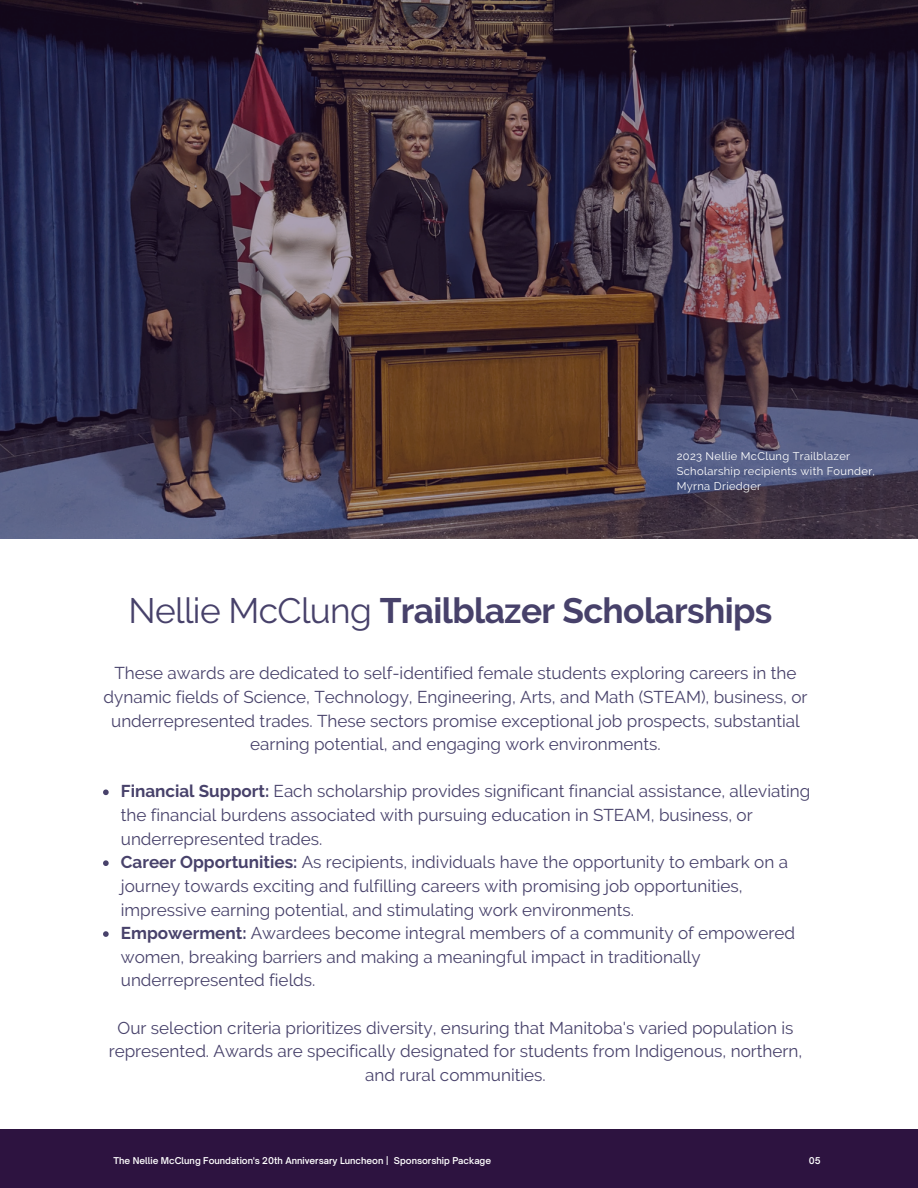
<style>
.page{position:relative;width:918px;height:1188px;background:#fff}
.page>*{position:absolute;margin:0;border:0;box-sizing:border-box;transform-origin:0 0}
.t1{font:700 35.25px "Raleway";letter-spacing:-.02em;color:#47416a}
.t2{font:17.1px/23.7px "Raleway";color:#48426b}
.t3{font:11.1px/14.9px "Raleway";letter-spacing:.03em;color:#fff}
.t4{font:600 9px "Open Sauce One";color:#fff}
.s1{font-weight:400}
.s2{font-weight:700}
</style>
<div class="page">
<div style="left:0;top:1130px;width:918px;height:58px;background:#2d1340"></div>
<svg style="left:103px;top:790px;width:6px;height:5px"></svg>
<svg style="left:103px;top:860px;width:6px;height:6px"></svg>
<svg style="left:103px;top:931px;width:6px;height:6px"></svg>
<svg style="left:0;top:0;width:918px;height:539px;background:#3e3242"></svg>
<p class="t3" style="left:677px;top:449px;width:200px">2023 Nellie McClung Trailblazer<br>Scholarship recipients with Founder,<br>Myrna Driedger</p>
<p class="t1" style="left:128px;top:590px;width:645px"><span class="s1">Nellie McClung</span> Trailblazer Scholarships</p>
<h2 class="t2" style="left:104px;top:661px;width:706px;text-align:center">These awards are dedicated to self-identified female students exploring careers in the dynamic fields of Science, Technology, Engineering, Arts, and Math (STEAM), business, or underrepresented trades. These sectors promise exceptional job prospects, substantial earning potential, and engaging work environments.</h2>
<p class="t2" style="left:121px;top:779px;width:691px"><span class="s2">Financial Support:</span> Each scholarship provides significant financial assistance, alleviating the financial burdens associated with pursuing education in STEAM, business, or underrepresented trades.</p>
<p class="t2" style="left:121px;top:850px;width:669px"><span class="s2">Career Opportunities:</span> As recipients, individuals have the opportunity to embark on a journey towards exciting and fulfilling careers with promising job opportunities, impressive earning potential, and stimulating work environments.</p>
<p class="t2" style="left:121px;top:921px;width:676px"><span class="s2">Empowerment:</span> Awardees become integral members of a community of empowered women, breaking barriers and making a meaningful impact in traditionally underrepresented fields.</p>
<h2 class="t2" style="left:109px;top:1016px;width:695px;text-align:center">Our selection criteria prioritizes diversity, ensuring that Manitoba's varied population is represented. Awards are specifically designated for students from Indigenous, northern, and rural communities.</h2>
<h3 class="t4" style="left:114px;top:1155px;width:379px">The Nellie McClung Foundation's 20th Anniversary Luncheon | Sponsorship Package</h3>
<h1 class="t4" style="left:809px;top:1155px;width:13px">05</h1>
</div>
